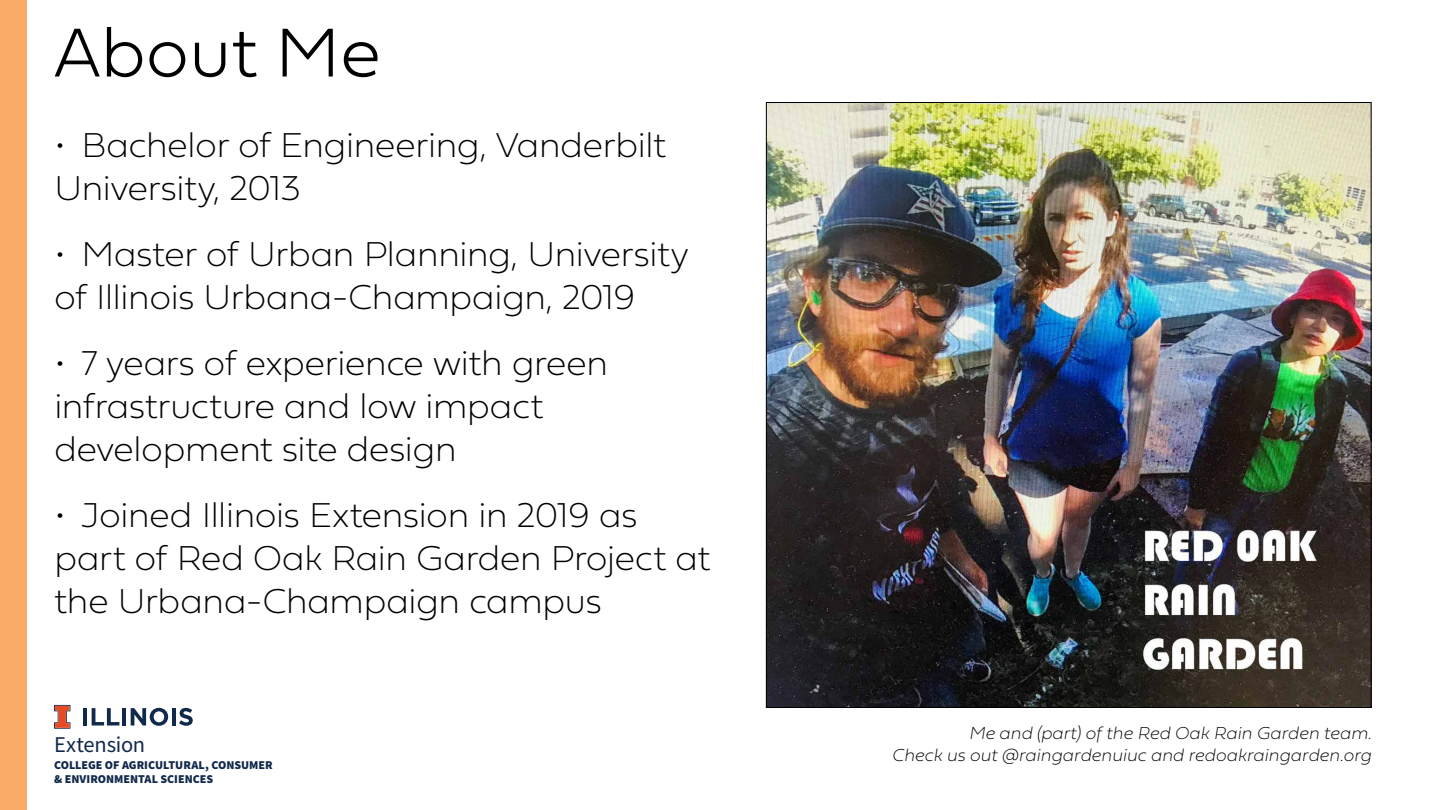
<style>
.page{position:relative;width:1440px;height:810px;background:#fff}
.page>*{position:absolute;margin:0;border:0;box-sizing:border-box;transform-origin:0 0}
.t1{font:100 72px "Fieldwork Geo";color:#000}
.t2{font:36px/43.2px "Fieldwork Geo Hair";letter-spacing:-.025em;color:#000}
.t3{font:22.5px "Source Sans Pro";letter-spacing:-.01em;color:#11294b}
.t4{font:18px/21.6px "Fieldwork Italic Hair";color:#000;text-align:right}
.t5{font:900 12px/14.4px "Source Sans Pro";color:#11294b}
</style>
<div class="page">
<div style="left:0;top:0;width:27px;height:810px;background:#fcaa67"></div>
<hr style="left:83px;top:708px;width:4px;height:18px;background:#11294b">
<svg style="left:92px;top:708px;width:27px;height:18px"></svg>
<hr style="left:122px;top:708px;width:4px;height:18px;background:#11294b">
<svg style="left:131px;top:708px;width:37px;height:18px"></svg>
<hr style="left:172px;top:708px;width:4px;height:18px;background:#11294b">
<svg style="left:179px;top:708px;width:14px;height:18px"></svg>
<svg style="left:54px;top:705px;width:16px;height:24px"></svg>
<img style="left:768px;top:104px;width:602px;height:602px">
<h1 class="t1" style="left:54px;top:-4px;width:329px">About Me</h1>
<p class="t2" style="left:54px;top:121px;width:614px">• Bachelor of Engineering, Vanderbilt<br>University, 2013</p>
<p class="t2" style="left:54px;top:230px;width:636px">• Master of Urban Planning, University of Illinois Urbana-Champaign, 2019</p>
<p class="t2" style="left:54px;top:339px;width:556px">• 7 years of experience with green infrastructure and low impact development site design</p>
<p class="t2" style="left:54px;top:491px;width:658px">• Joined Illinois Extension in 2019 as part of Red Oak Rain Garden Project at the Urbana-Champaign campus</p>
<p class="t3" style="left:54px;top:730px;width:93px">Extension</p>
<p class="t5" style="left:54px;top:757px;width:220px">COLLEGE OF AGRICULTURAL, CONSUMER &amp; ENVIRONMENTAL SCIENCES</p>
<p class="t4" style="left:892px;top:722px;width:481px">Me and (part) of the Red Oak Rain Garden team.<br>Check us out @raingardenuiuc and redoakraingarden.org</p>
</div>
